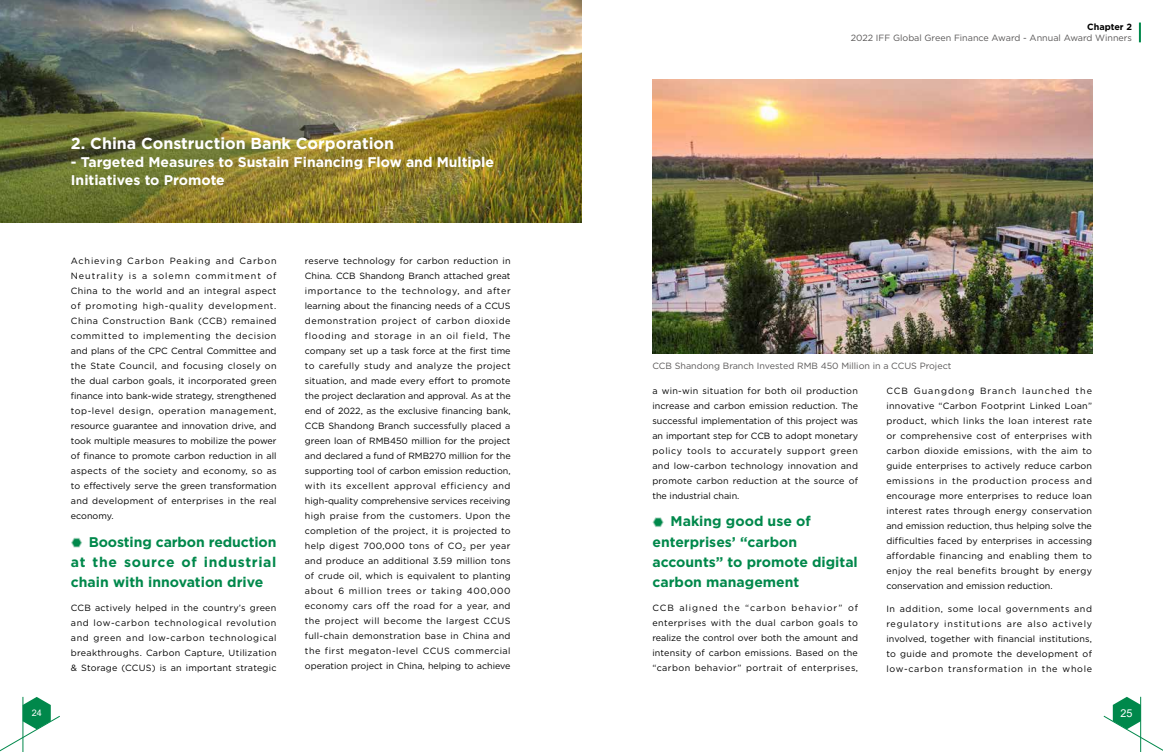
<style>
.page{position:relative;width:1163px;height:752px;background:#fff}
.page>*{position:absolute;margin:0;border:0;box-sizing:border-box;transform-origin:0 0}
.t1{font:700 16px "Gotham";color:#fff}
.t2{font:700 14px/20px "Gotham";color:#00884b;text-align:justify}
.t3{font:700 14px/18px "Gotham";color:#fff}
.t4{font:10.8px "Arial";color:#fff}
.t5{font:9px/15px "Gotham";letter-spacing:.025em;color:#000;text-align:justify}
.t6{font:9px "Gotham";color:#595757}
.t7{font:700 9px "Gotham";color:#000}
.t8{font:9px "Arial";color:#fff}
</style>
<div class="page">
<svg style="left:1138px;top:23px;width:2px;height:19px"></svg>
<svg style="left:0;top:696px;width:60px;height:55px"></svg>
<svg style="left:1103px;top:696px;width:59px;height:55px"></svg>
<svg style="left:71px;top:537px;width:11px;height:10px"></svg>
<img style="left:0;top:0;width:581px;height:223px">
<img style="left:652px;top:79px;width:439px;height:274px">
<svg style="left:652px;top:517px;width:11px;height:10px"></svg>
<h1 class="t1" style="left:71px;top:134px;width:324px">2. China Construction Bank Corporation</h1>
<h2 class="t3" style="left:71px;top:153px;width:424px">- Targeted Measures to Sustain Financing Flow and Multiple<br>Initiatives to Promote</h2>
<p class="t5" style="left:71px;top:253px;width:207px">Achieving Carbon Peaking and Carbon Neutrality is a solemn commitment of China to the world and an integral aspect of promoting high-quality development.<br>China Construction Bank (CCB) remained committed to implementing the decision and plans of the CPC Central Committee and the State Council, and focusing closely on the dual carbon goals, it incorporated green finance into bank-wide strategy, strengthened top-level design, operation management, resource guarantee and innovation drive, and took multiple measures to mobilize the power of finance to promote carbon reduction in all aspects of the society and economy, so as to effectively serve the green transformation and development of enterprises in the real economy.</p>
<h2 class="t2" style="left:71px;top:531px;width:207px;text-indent:18px">Boosting carbon reduction at the source of industrial chain with innovation drive</h2>
<p class="t5" style="left:71px;top:600px;width:207px">CCB actively helped in the country’s green and low-carbon technological revolution and green and low-carbon technological breakthroughs. Carbon Capture, Utilization &amp; Storage (CCUS) is an important strategic</p>
<p class="t5" style="left:305px;top:253px;width:207px">reserve technology for carbon reduction in China. CCB Shandong Branch attached great importance to the technology, and after learning about the financing needs of a CCUS demonstration project of carbon dioxide flooding and storage in an oil field, The company set up a task force at the first time to carefully study and analyze the project situation, and made every effort to promote the project declaration and approval. As at the end of 2022, as the exclusive financing bank, CCB Shandong Branch successfully placed a green loan of RMB450 million for the project and declared a fund of RMB270 million for the supporting tool of carbon emission reduction, with its excellent approval efficiency and high-quality comprehensive services receiving high praise from the customers. Upon the completion of the project, it is projected to help digest 700,000 tons of CO<sub>2</sub> per year and produce an additional 3.59 million tons of crude oil, which is equivalent to planting about 6 million trees or taking 400,000 economy cars off the road for a year, and the project will become the largest CCUS full-chain demonstration base in China and the first megaton-level CCUS commercial operation project in China, helping to achieve</p>
<p class="t7" style="left:1086px;top:22px;width:46px">Chapter 2</p>
<p class="t6" style="left:850px;top:33px;width:283px">2022 IFF Global Green Finance Award - Annual Award Winners</p>
<p class="t6" style="left:652px;top:361px;width:300px">CCB Shandong Branch Invested RMB 450 Million in a CCUS Project</p>
<p class="t5" style="left:652px;top:382px;width:207px">a win-win situation for both oil production increase and carbon emission reduction. The successful implementation of this project was an important step for CCB to adopt monetary policy tools to accurately support green and low-carbon technology innovation and promote carbon reduction at the source of the industrial chain.</p>
<h2 class="t2" style="left:652px;top:511px;width:207px;text-align:left;text-indent:18px">Making good use of enterprises’ “carbon accounts” to promote digital carbon management</h2>
<p class="t5" style="left:652px;top:599px;width:207px">CCB aligned the “carbon behavior” of enterprises with the dual carbon goals to realize the control over both the amount and intensity of carbon emissions. Based on the “carbon behavior” portrait of enterprises,</p>
<p class="t5" style="left:886px;top:382px;width:207px">CCB Guangdong Branch launched the innovative “Carbon Footprint Linked Loan” product, which links the loan interest rate or comprehensive cost of enterprises with carbon dioxide emissions, with the aim to guide enterprises to actively reduce carbon emissions in the production process and encourage more enterprises to reduce loan interest rates through energy conservation and emission reduction, thus helping solve the difficulties faced by enterprises in accessing affordable financing and enabling them to enjoy the real benefits brought by energy conservation and emission reduction.</p>
<p class="t5" style="left:886px;top:601px;width:207px">In addition, some local governments and regulatory institutions are also actively involved, together with financial institutions, to guide and promote the development of low-carbon transformation in the whole</p>
<p class="t8" style="left:32px;top:706px;width:12px">24</p>
<p class="t4" style="left:1120px;top:705px;width:14px">25</p>
</div>
